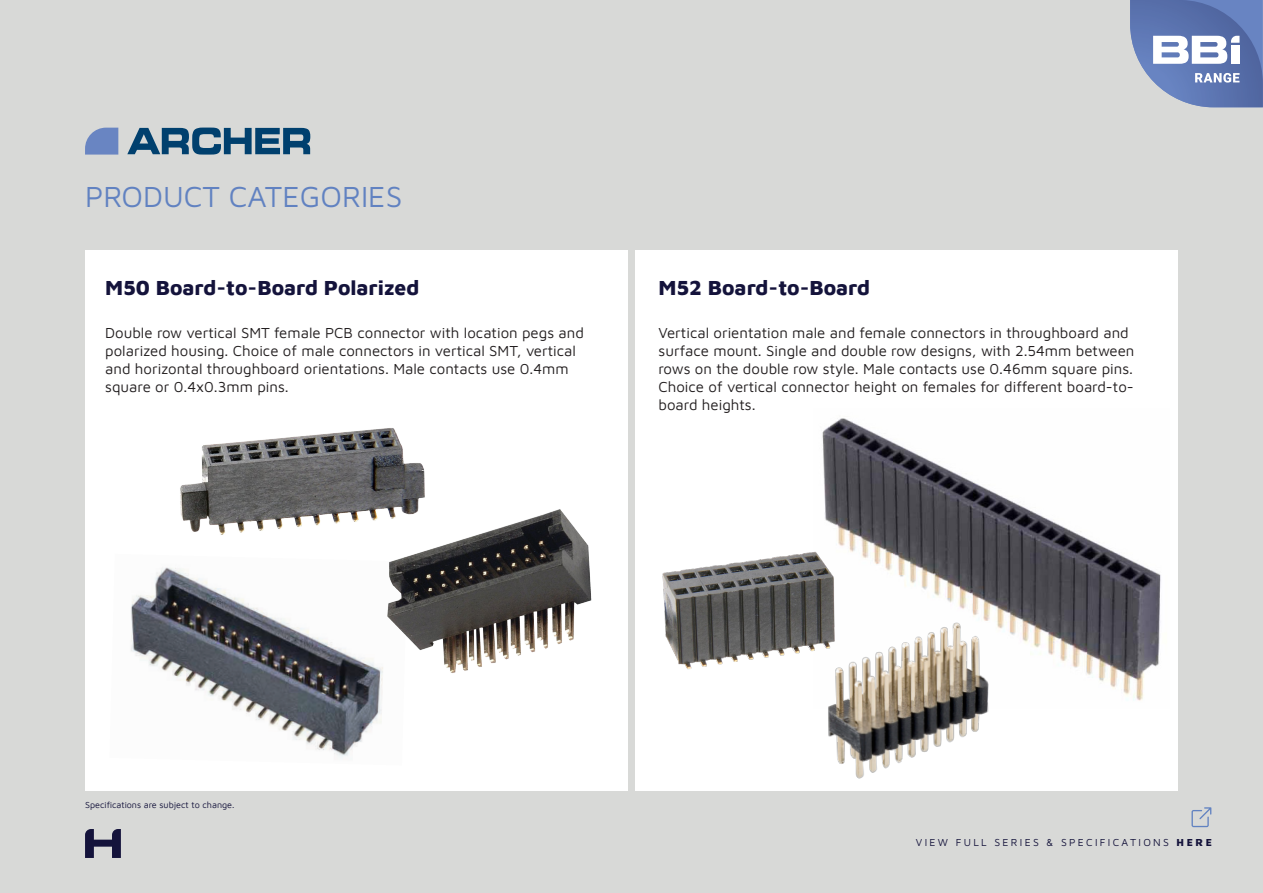
<style>
.page{position:relative;width:1263px;height:893px;background:#d8d9d7}
.page>*{position:absolute;margin:0;border:0;box-sizing:border-box;transform-origin:0 0}
.t1{font:30px "Maven Pro";color:#6182c1}
.t2{font:21px "Maven Pro";color:#14133b}
.t3{font:15px/18px "Maven Pro";color:#231f20}
.t4{font:10.5px "Maven Pro";letter-spacing:.22em;color:#14133b}
.t5{font:9px "Maven Pro";color:#14133b}
</style>
<div class="page">
<div style="left:85px;top:251px;width:542px;height:540px;background:#fff"></div>
<div style="left:636px;top:251px;width:542px;height:540px;background:#fff"></div>
<img style="left:822px;top:418px;width:339px;height:283px">
<svg style="left:1191px;top:807px;width:20px;height:20px"></svg>
<svg style="left:1130px;top:0;width:133px;height:107px;background:#8093c0"></svg>
<img style="left:131px;top:567px;width:252px;height:192px">
<img style="left:180px;top:428px;width:245px;height:107px">
<img style="left:383px;top:506px;width:209px;height:167px">
<img style="left:822px;top:592px;width:209px;height:187px">
<img style="left:662px;top:547px;width:180px;height:124px">
<svg style="left:85px;top:829px;width:36px;height:29px"></svg>
<svg style="left:127px;top:128px;width:183px;height:27px"></svg>
<svg style="left:85px;top:128px;width:33px;height:27px"></svg>
<h1 class="t1" style="left:85px;top:176px;width:319px">PRODUCT CATEGORIES</h1>
<h2 class="t2" style="left:105px;top:273px;width:316px">M50 Board-to-Board Polarized</h2>
<p class="t3" style="left:105px;top:323px;width:480px">Double row vertical SMT female PCB connector with location pegs and polarized housing. Choice of male connectors in vertical SMT, vertical and horizontal throughboard orientations. Male contacts use 0.4mm square or 0.4x0.3mm pins.</p>
<h2 class="t2" style="left:658px;top:273px;width:213px">M52 Board-to-Board</h2>
<p class="t3" style="left:658px;top:323px;width:477px">Vertical orientation male and female connectors in throughboard and surface mount. Single and double row designs, with 2.54mm between rows on the double row style. Male contacts use 0.46mm square pins.<br>Choice of vertical connector height on females for different board-to&shy;board heights.</p>
<p class="t5" style="left:85px;top:799px;width:151px">Specifications are subject to change.</p>
<p class="t4" style="left:916px;top:835px;width:298px">VIEW FULL SERIES &amp; SPECIFICATIONS HERE</p>
</div>
